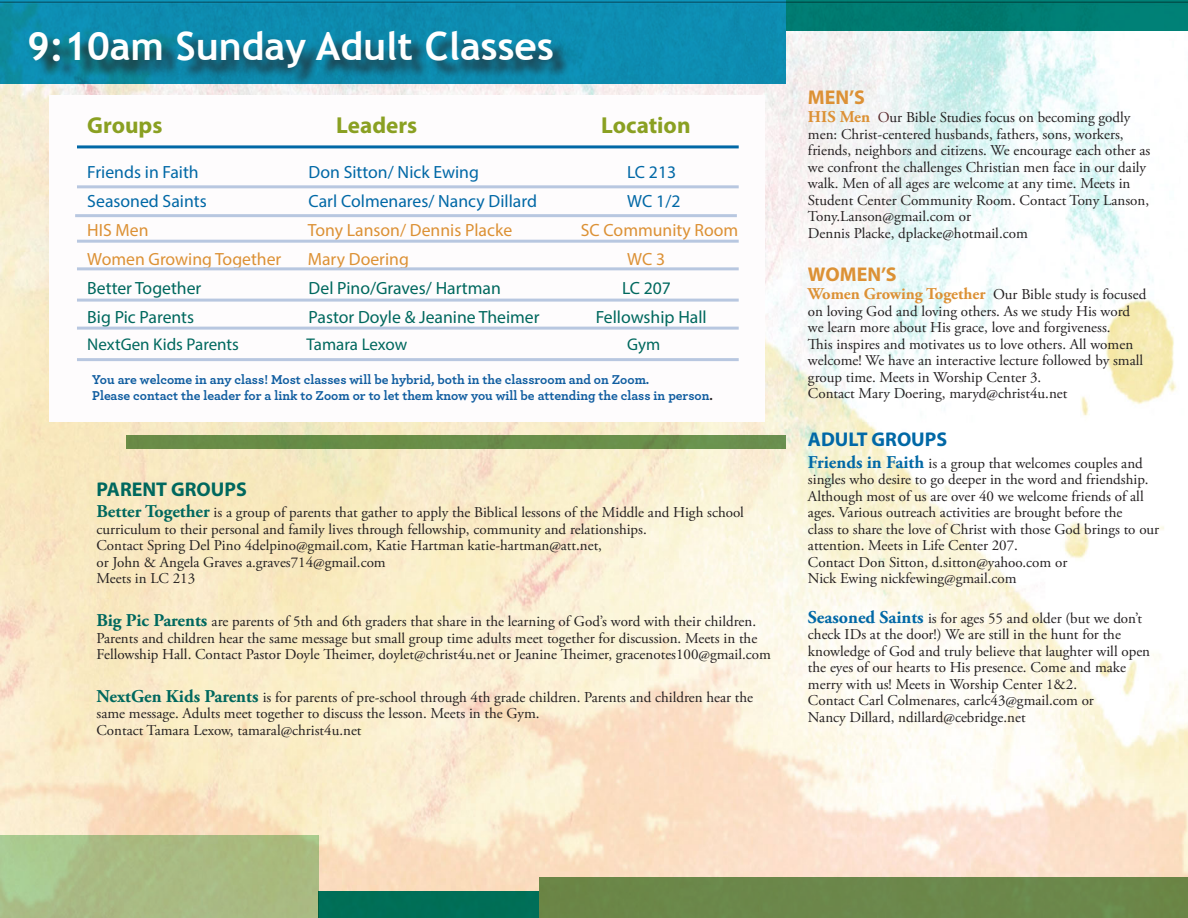
<style>
.page{position:relative;width:1188px;height:918px;background:#fff}
.page>*{position:absolute;margin:0;border:0;box-sizing:border-box;transform-origin:0 0}
.t1{font:700 39px "Trebuchet MS";color:#fff}
.t2{font:700 23.1px "Myriad Pro";color:#8aa022}
.t3{font:700 19.95px "Myriad Pro";color:#00685e}
.t4{font:700 19.95px "Myriad Pro";color:#dc9135}
.t5{font:700 19.95px "Myriad Pro";color:#0168a6}
.t6{font:17.7px "Myriad Pro";color:#00685e}
.t7{font:17.7px "Myriad Pro";color:#0168a6}
.t8{font:17.7px "Myriad Pro";color:#dc9135}
.t9{font:16.95px "Myriad Pro";color:#00685e}
.t10{font:15px/16.5px "Adobe Garamond Pro";color:#231f20}
.t11{font:700 13.5px "Archer Pro";color:#105da0}
.s1{color:#231f20}
.s2{font-weight:700;font-size:18px;color:#00685e}
.s3{font-weight:700;font-size:16.5px;color:#dc9135}
.s4{color:#5e2e31}
.s5{font-weight:700;font-size:18px;color:#0168a6}
</style>
<div class="page">
<img style="left:0;top:31px;width:1188px;height:860px">
<svg style="left:0;top:0;width:786px;height:83px;background:#0c8aae"></svg>
<div style="left:319px;top:891px;width:220px;height:27px;background:#006f57"></div>
<div style="left:0;top:836px;width:319px;height:82px;background:linear-gradient(to right,#a9c48d,#a9b67c)"></div>
<div style="left:539px;top:877px;width:649px;height:41px;background:#6b874a"></div>
<div style="left:49px;top:95px;width:716px;height:327px;background:#fefcfd"></div>
<div style="left:32px;top:34px;width:539px;height:52px;background:#231f20;opacity:.85"></div>
<hr style="left:77px;top:145px;width:662px;height:3px;background:#0168a6">
<hr style="left:77px;top:185px;width:662px;height:3px;background:#b8c7e0">
<hr style="left:77px;top:240px;width:662px;height:3px;background:#b8c7e0">
<hr style="left:77px;top:267px;width:662px;height:3px;background:#b8c7e0">
<hr style="left:77px;top:299px;width:662px;height:3px;background:#b8c7e0">
<hr style="left:77px;top:327px;width:662px;height:3px;background:#b8c7e0">
<hr style="left:77px;top:358px;width:662px;height:3px;background:#b8c7e0">
<hr style="left:75px;top:214px;width:662px;height:3px;background:#b8c7e0">
<div style="left:126px;top:436px;width:660px;height:13px;background:#6a8d49"></div>
<div style="left:786px;top:0;width:402px;height:31px;background:#008177"></div>
<p class="t1" style="left:27px;top:22px;width:528px">9:10am Sunday Adult Classes</p>
<p class="t2" style="left:87px;top:110px;width:77px">Groups</p>
<p class="t2" style="left:336px;top:110px;width:82px">Leaders</p>
<p class="t2" style="left:601px;top:110px;width:91px">Location</p>
<p class="t7" style="left:87px;top:161px;width:113px">Friends in Faith</p>
<p class="t7" style="left:309px;top:161px;width:172px">Don Sitton/ Nick Ewing</p>
<p class="t7" style="left:627px;top:161px;width:50px">LC 213</p>
<p class="t7" style="left:87px;top:190px;width:121px">Seasoned Saints</p>
<p class="t7" style="left:309px;top:190px;width:230px">Carl Colmenares/ Nancy Dillard</p>
<p class="t7" style="left:627px;top:190px;width:55px">WC 1/2</p>
<p class="t8" style="left:87px;top:219px;width:63px">HIS Men</p>
<p class="t8" style="left:308px;top:219px;width:206px">Tony Lanson/ Dennis Placke</p>
<p class="t8" style="left:581px;top:219px;width:159px">SC Community Room</p>
<p class="t8" style="left:87px;top:248px;width:196px">Women Growing Together</p>
<p class="t8" style="left:308px;top:248px;width:103px">Mary Doering</p>
<p class="t8" style="left:627px;top:248px;width:40px">WC 3</p>
<p class="t6" style="left:87px;top:277px;width:116px">Better Together</p>
<p class="t6" style="left:309px;top:277px;width:194px">Del Pino/Graves/ Hartman</p>
<p class="t6" style="left:622px;top:277px;width:50px">LC 207</p>
<p class="t6" style="left:87px;top:306px;width:108px">Big Pic Parents</p>
<p class="t6" style="left:309px;top:306px;width:232px">Pastor Doyle &amp; Jeanine Theimer</p>
<p class="t6" style="left:596px;top:306px;width:112px">Fellowship Hall</p>
<p class="t9" style="left:87px;top:334px;width:153px">NextGen Kids Parents</p>
<p class="t9" style="left:307px;top:334px;width:102px">Tamara Lexow</p>
<p class="t9" style="left:627px;top:334px;width:35px">Gym</p>
<p class="t11" style="left:92px;top:369px;width:559px">You are welcome in any class! Most classes will be hybrid, both in the classroom and on Zoom.</p>
<p class="t11" style="left:92px;top:385px;width:622px">Please contact the leader for a link to Zoom or to let them know you will be attending the class in person<span class="s1">.</span></p>
<p class="t3" style="left:97px;top:476px;width:152px">PARENT GROUPS</p>
<p class="t10" style="left:97px;top:505px;width:649px"><span class="s2">Better Together</span> is a group of parents that gather to apply the Biblical lessons of the Middle and High school</p>
<p class="t10" style="left:97px;top:521px;width:552px">curriculum to their personal and family lives through fellowship, community and relationships.</p>
<p class="t10" style="left:97px;top:538px;width:507px">Contact Spring Del Pino 4delpino@gmail.com, Katie Hartman katie-hartman@att.net,</p>
<p class="t10" style="left:97px;top:554px;width:291px">or John &amp; Angela Graves a.graves714@gmail.com</p>
<p class="t10" style="left:97px;top:571px;width:100px">Meets in LC 213</p>
<p class="t10" style="left:97px;top:614px;width:662px"><span class="s2">Big Pic Parents</span> are parents of 5th and 6th graders that share in the learning of God’s word with their children.<br>Parents and children hear the same message but small group time adults meet together for discussion. Meets in the</p>
<p class="t10" style="left:97px;top:647px;width:676px">Fellowship Hall. Contact Pastor Doyle Theimer, doylet@christ4u.net or Jeanine Theimer, gracenotes100@gmail.com</p>
<p class="t10" style="left:97px;top:689px;width:658px"><span class="s2">NextGen Kids Parents</span> is for parents of pre-school through 4th grade children. Parents and children hear the same message. Adults meet together to discuss the lesson. Meets in the Gym.</p>
<p class="t10" style="left:97px;top:722px;width:267px">Contact Tamara Lexow, tamaral@christ4u.net</p>
<p class="t4" style="left:808px;top:84px;width:58px">MEN’S</p>
<p class="t10" style="left:808px;top:110px;width:344px"><span class="s3">HIS Men</span> <span class="s4">O</span>ur Bible Studies focus on becoming godly men: Christ-centered husbands, fathers, sons, workers, friends, neighbors and citizens. We encourage each other as we confront the challenges Christian men face in our daily walk. Men of all ages are welcome at any time. Meets in</p>
<p class="t10" style="left:808px;top:192px;width:343px">Student Center Community Room. Contact Tony Lanson,</p>
<p class="t10" style="left:808px;top:209px;width:165px">Tony.Lanson@gmail.com or</p>
<p class="t10" style="left:808px;top:225px;width:221px">Dennis Placke, dplacke@hotmail.com</p>
<p class="t4" style="left:808px;top:261px;width:90px">WOMEN’S</p>
<p class="t10" style="left:808px;top:287px;width:340px"><span class="s3">Women Growing Together</span> Our Bible study is focused on loving God and loving others. As we study His word</p>
<p class="t10" style="left:808px;top:320px;width:304px">we learn more about His grace, love and forgiveness.</p>
<p class="t10" style="left:808px;top:336px;width:327px">This inspires and motivates us to love others. All women</p>
<p class="t10" style="left:808px;top:353px;width:337px">welcome! We have an interactive lecture followed by small group time. Meets in Worship Center 3.</p>
<p class="t10" style="left:808px;top:386px;width:261px">Contact Mary Doering, maryd@christ4u.net</p>
<p class="t5" style="left:808px;top:426px;width:141px">ADULT GROUPS</p>
<p class="t10" style="left:808px;top:455px;width:342px"><span class="s5">Friends in Faith</span> is a group that welcomes couples and singles who desire to go deeper in the word and friendship.<br>Although most of us are over 40 we welcome friends of all ages. Various outreach activities are brought before the</p>
<p class="t10" style="left:808px;top:521px;width:353px">class to share the love of Christ with those God brings to our attention. Meets in Life Center 207.</p>
<p class="t10" style="left:808px;top:554px;width:261px">Contact Don Sitton, d.sitton@yahoo.com or</p>
<p class="t10" style="left:808px;top:571px;width:210px">Nick Ewing nickfewing@gmail.com</p>
<p class="t10" style="left:808px;top:610px;width:344px"><span class="s5">Seasoned Saints</span> is for ages 55 and older (but we don’t check IDs at the door!) We are still in the hunt for the knowledge of God and truly believe that laughter will open the eyes of our hearts to His presence. Come and make</p>
<p class="t10" style="left:808px;top:676px;width:271px">merry with us! Meets in Worship Center 1&amp;2.</p>
<p class="t10" style="left:808px;top:693px;width:287px">Contact Carl Colmenares, carlc43@gmail.com or</p>
<p class="t10" style="left:808px;top:709px;width:219px">Nancy Dillard, ndillard@cebridge.net</p>
</div>
